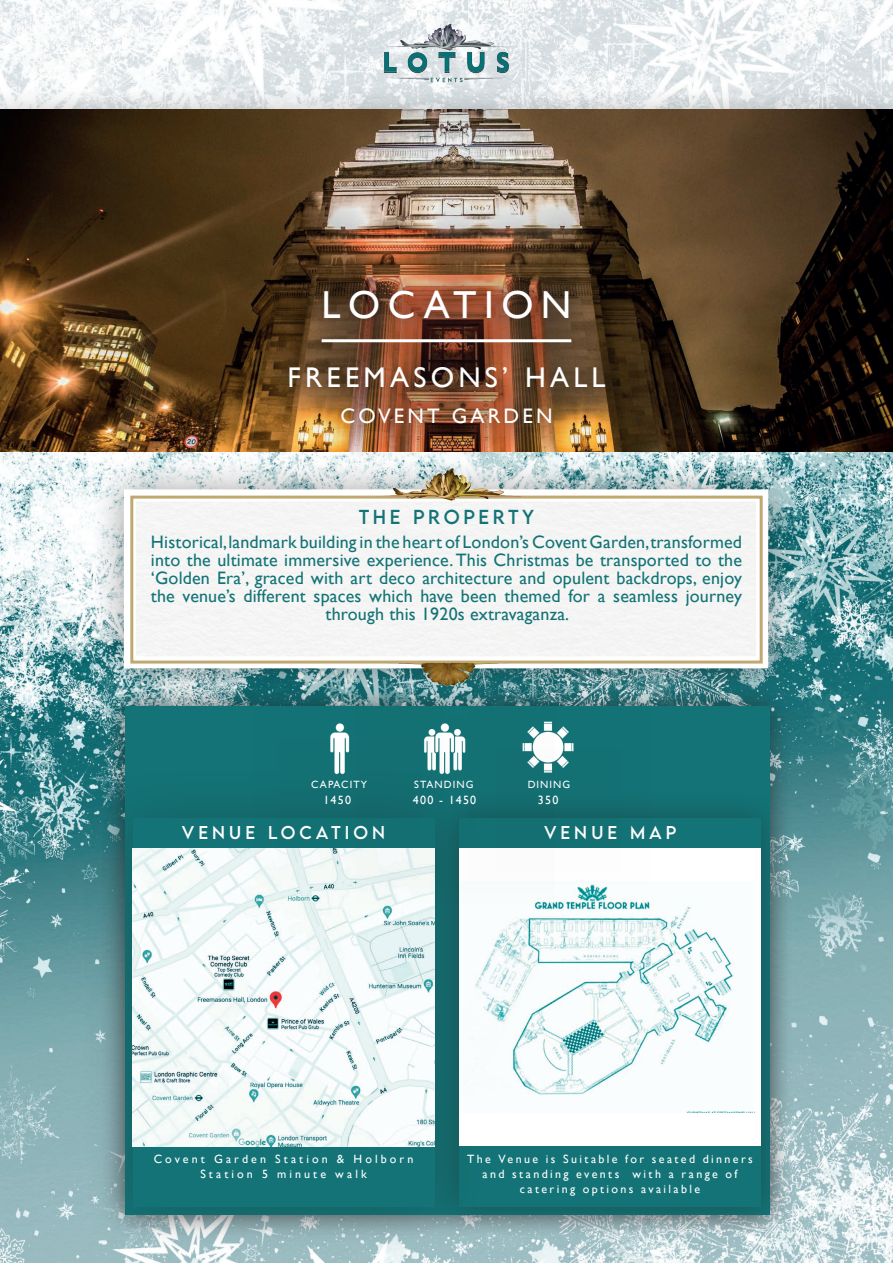
<style>
.page{position:relative;width:893px;height:1263px;background:#fff}
.page>*{position:absolute;margin:0;border:0;box-sizing:border-box;transform-origin:0 0}
.t1{font:39px "Gill Sans";letter-spacing:.19em;color:#fff}
.t2{font:28.5px "Gill Sans";letter-spacing:.15em;color:#fff}
.t3{font:21px "Gill Sans";letter-spacing:.15em;color:#fff}
.t4{font:18px/18px "Gill Sans";letter-spacing:.01em;color:#137376;text-align:center}
.t5{font:18px "LEMONMILK";letter-spacing:.2em;color:#137376}
.t6{font:16.5px "LEMONMILK";letter-spacing:.24em;color:#fff}
.t7{font:12px/15px "Gill Sans";letter-spacing:.2em;color:#fff;text-align:center}
.t8{font:12px/15px "Gill Sans";letter-spacing:.255em;color:#fff;text-align:center}
.t9{font:10.5px "Gill Sans";letter-spacing:.1em;color:#fff}
</style>
<div class="page">
<img style="left:0;top:0;width:893px;height:85px">
<div style="left:0;top:85px;width:893px;height:392px;background:#231f20;opacity:.24"></div>
<img style="left:0;top:109px;width:893px;height:1154px">
<div style="left:101px;top:683px;width:693px;height:556px;background:#231f20;opacity:.64"></div>
<div style="left:125px;top:707px;width:645px;height:508px;background:#137376"></div>
<div style="left:90px;top:456px;width:711px;height:245px;background:#231f20;opacity:.41"></div>
<div style="left:137px;top:502px;width:618px;height:153px;background:#f4f4f3"></div>
<div style="left:124px;top:489px;width:644px;height:179px;border:12px solid #fff"></div>
<div style="left:431px;top:790px;width:358px;height:445px;background:#231f20;opacity:.4"></div>
<div style="left:459px;top:819px;width:301px;height:387px;background:#137376"></div>
<div style="left:81px;top:766px;width:406px;height:493px;background:#231f20;opacity:.26"></div>
<div style="left:133px;top:819px;width:301px;height:387px;background:#137376"></div>
<div style="left:130px;top:496px;width:633px;height:167px;border:3px solid #c0a871"></div>
<img style="left:253px;top:330px;width:385px;height:129px">
<div style="left:291px;top:259px;width:311px;height:116px;background:#231f20;opacity:.75"></div>
<hr style="left:322px;top:339px;width:249px;height:3px;background:#fff">
<img style="left:133px;top:848px;width:301px;height:298px">
<div style="left:459px;top:848px;width:301px;height:298px;background:#fff"></div>
<img style="left:464px;top:883px;width:292px;height:230px">
<img style="left:345px;top:459px;width:203px;height:56px">
<img style="left:310px;top:659px;width:276px;height:27px">
<img style="left:358px;top:24px;width:177px;height:85px">
<svg style="left:254px;top:704px;width:101px;height:182px"></svg>
<svg style="left:355px;top:699px;width:200px;height:193px;fill:#137174"></svg>
<svg style="left:468px;top:708px;width:182px;height:175px"></svg>
<svg style="left:278px;top:741px;width:79px;height:139px"></svg>
<svg style="left:357px;top:717px;width:197px;height:186px"></svg>
<svg style="left:497px;top:749px;width:125px;height:122px"></svg>
<h1 class="t1" style="left:322px;top:282px;width:251px">LOCATION</h1>
<h2 class="t2" style="left:287px;top:360px;width:320px">FREEMASONS’ HALL</h2>
<p class="t3" style="left:340px;top:403px;width:214px">COVENT GARDEN</p>
<p class="t5" style="left:359px;top:505px;width:177px">THE PROPERTY</p>
<p class="t4" style="left:151px;top:533px;width:593px">Historical, landmark building in the heart of London’s Covent Garden, transformed into the ultimate immersive experience. This Christmas be transported to the ‘Golden Era’, graced with art deco architecture and opulent backdrops, enjoy the venue’s different spaces which have been themed for a seamless journey through this 1920s extravaganza.</p>
<p class="t9" style="left:311px;top:778px;width:57px">CAPACITY</p>
<p class="t9" style="left:414px;top:779px;width:61px">STANDING</p>
<p class="t9" style="left:528px;top:779px;width:44px">DINING</p>
<p class="t7" style="left:323px;top:792px;width:29px">1450</p>
<p class="t7" style="left:413px;top:792px;width:65px">400 - 1450</p>
<p class="t7" style="left:538px;top:792px;width:22px">350</p>
<p class="t6" style="left:182px;top:822px;width:205px">VENUE LOCATION</p>
<p class="t6" style="left:544px;top:822px;width:134px">VENUE MAP</p>
<p class="t8" style="left:154px;top:1152px;width:261px">Covent Garden Station &amp; Holborn<br>Station 5 minute walk</p>
<p class="t7" style="left:467px;top:1152px;width:287px">The Venue is Suitable for seated dinners and standing events with a range of catering options available</p>
</div>
